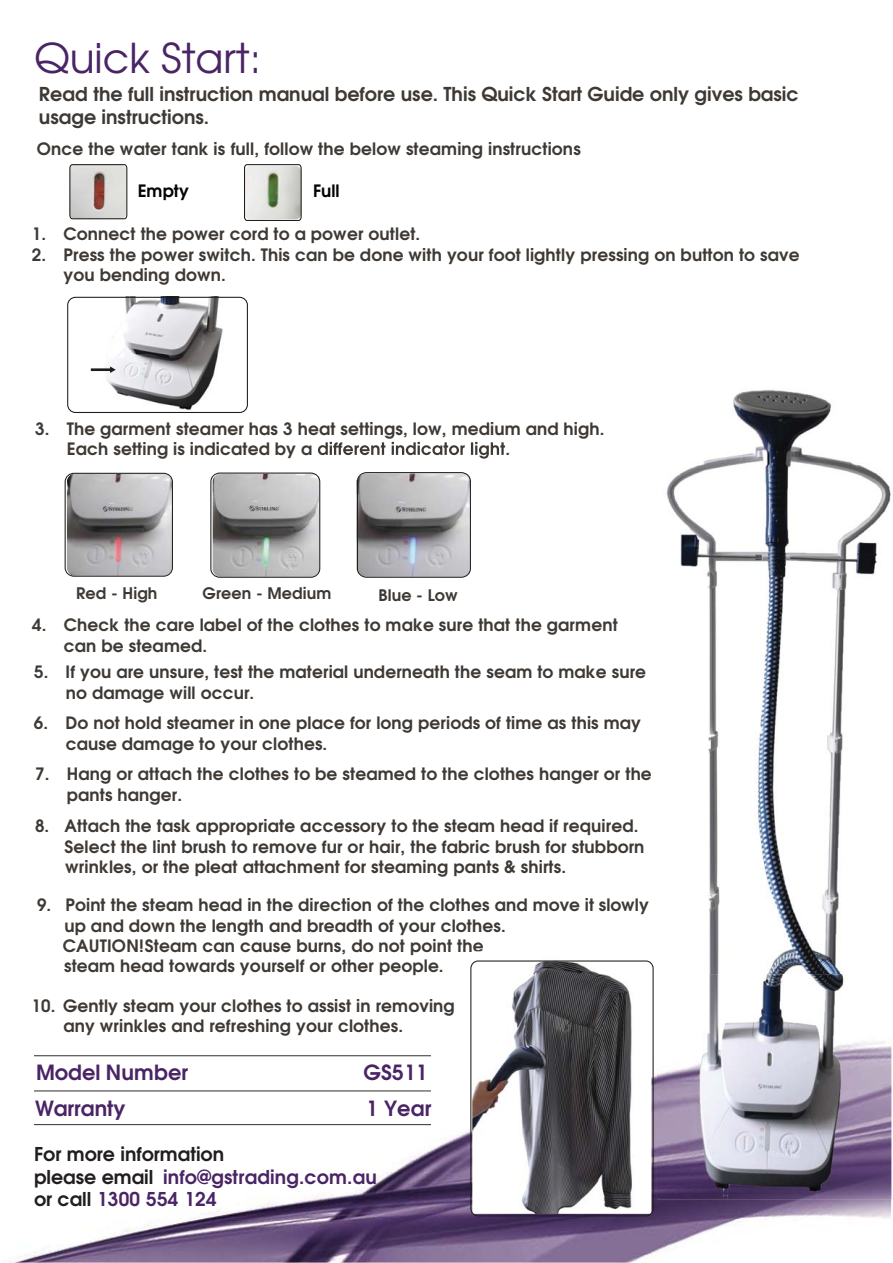
<style>
.page{position:relative;width:893px;height:1263px;background:#fff}
.page>*{position:absolute;margin:0;border:0;box-sizing:border-box;transform-origin:0 0}
.t1{font:40.95px "Te X Gyre Adventor";color:#4a2565}
.t2{font:700 20.85px "Te X Gyre Adventor";color:#4a2565}
.t3{font:700 19.05px/23px "Te X Gyre Adventor";color:#3e3934}
.t4{font:700 19.05px/22.8px "Te X Gyre Adventor";color:#221e1f}
.t5{font:700 16.95px/20.4px "Te X Gyre Adventor";letter-spacing:.01em;color:#3e3934}
.t6{font:700 16.95px "Te X Gyre Adventor";color:#010202}
.t7{font:700 15.9px "Te X Gyre Adventor";letter-spacing:.01em;color:#3e3934}
.s1{color:#4a2565}
</style>
<div class="page">
<img style="left:9px;top:1056px;width:882px;height:207px">
<svg style="left:318px;top:442px;width:187px;height:17px"></svg>
<img style="left:104px;top:299px;width:119px;height:112px">
<div style="left:67px;top:297px;width:181px;height:116px;border:1px solid #1c1c1a;border-radius:8px"></div>
<hr style="left:91px;top:368px;width:20px;height:3px;background:#1c1c1a">
<svg style="left:110px;top:366px;width:6px;height:7px"></svg>
<hr style="left:34px;top:1055px;width:397px;height:1px;background:#3e3934">
<hr style="left:34px;top:1124px;width:397px;height:1px;background:#3e3934">
<hr style="left:34px;top:1090px;width:397px;height:1px;background:#3e3934">
<img style="left:472px;top:960px;width:179px;height:254px">
<svg style="left:65px;top:473px;width:108px;height:104px;background:#a3a1a2"></svg>
<svg style="left:357px;top:472px;width:114px;height:106px;background:#a2a1a4"></svg>
<div style="left:470px;top:961px;width:184px;height:255px;border:1px solid #1c1c1a;border-radius:7px"></div>
<svg style="left:210px;top:473px;width:110px;height:105px;background:#a5a5a5"></svg>
<svg style="left:69px;top:164px;width:59px;height:56px;background:#c3bcb9"></svg>
<svg style="left:244px;top:164px;width:58px;height:57px;background:#c4c8c0"></svg>
<img style="left:666px;top:390px;width:225px;height:584px">
<img style="left:657px;top:974px;width:234px;height:225px">
<svg style="left:770px;top:1151px;width:31px;height:7px"></svg>
<h1 class="t1" style="left:34px;top:25px;width:229px">Quick Start:</h1>
<p class="t3" style="left:39px;top:84px;width:761px">Read the full instruction manual before use. This Quick Start Guide only gives basic usage instructions.</p>
<p class="t5" style="left:37px;top:140px;width:545px">Once the water tank is full, follow the below steaming instructions</p>
<p class="t6" style="left:138px;top:184px;width:53px">Empty</p>
<p class="t6" style="left:313px;top:184px;width:28px">Full</p>
<p class="t5" style="left:32px;top:226px;width:390px">1. Connect the power cord to a power outlet.</p>
<p class="t5" style="left:64px;top:246px;width:737px;text-indent:-32px">2. Press the power switch. This can be done with your foot lightly pressing on button to save you bending down.</p>
<p class="t5" style="left:67px;top:420px;width:539px;text-indent:-32px">3. The garment steamer has 3 heat settings, low, medium and high.<br>Each setting is indicated by a</p>
<p class="t5" style="left:505px;top:440px;width:6px">.</p>
<p class="t7" style="left:76px;top:587px;width:83px">Red - High</p>
<p class="t7" style="left:203px;top:587px;width:130px">Green - Medium</p>
<p class="t7" style="left:378px;top:588px;width:81px">Blue - Low</p>
<p class="t5" style="left:64px;top:617px;width:555px;text-indent:-32px">4. Check the care label of the clothes to make sure that the garment can be steamed.</p>
<p class="t5" style="left:66px;top:664px;width:582px;text-indent:-32px">5. If you are unsure, test the material underneath the seam to make sure no damage will occur.</p>
<p class="t5" style="left:66px;top:714px;width:577px;text-indent:-32px">6. Do not hold steamer in one place for long periods of time as this may cause damage to your clothes.</p>
<p class="t5" style="left:67px;top:766px;width:586px;text-indent:-32px">7. Hang or attach the clothes to be steamed to the clothes hanger or the pants hanger.</p>
<p class="t5" style="left:65px;top:818px;width:581px;text-indent:-29px">8. Attach the task appropriate accessory to the steam head if required.<br>Select the lint brush to remove fur or hair, the fabric brush for stubborn wrinkles, or the pleat attachment for steaming pants &amp; shirts.</p>
<p class="t5" style="left:63px;top:896px;width:588px;text-indent:-26px">9. Point the steam head in the direction of the clothes and move it slowly up and down the length and breadth of your clothes.<br>CAUTION! Steam can cause burns, do not point the<br>steam head towards yourself or other people.</p>
<p class="t5" style="left:63px;top:997px;width:393px;text-indent:-32px">10. Gently steam your clothes to assist in removing any wrinkles and refreshing your clothes.</p>
<p class="t2" style="left:36px;top:1064px;width:153px">Model Number</p>
<p class="t2" style="left:363px;top:1064px;width:66px">GS511</p>
<p class="t2" style="left:35px;top:1100px;width:92px">Warranty</p>
<p class="t2" style="left:366px;top:1100px;width:67px">1 Year</p>
<p class="t4" style="left:34px;top:1144px;width:344px">For more information<br>please email <span class="s1">info@gstrading.com.au </span>or call <span class="s1">1300 554 124</span></p>
</div>
